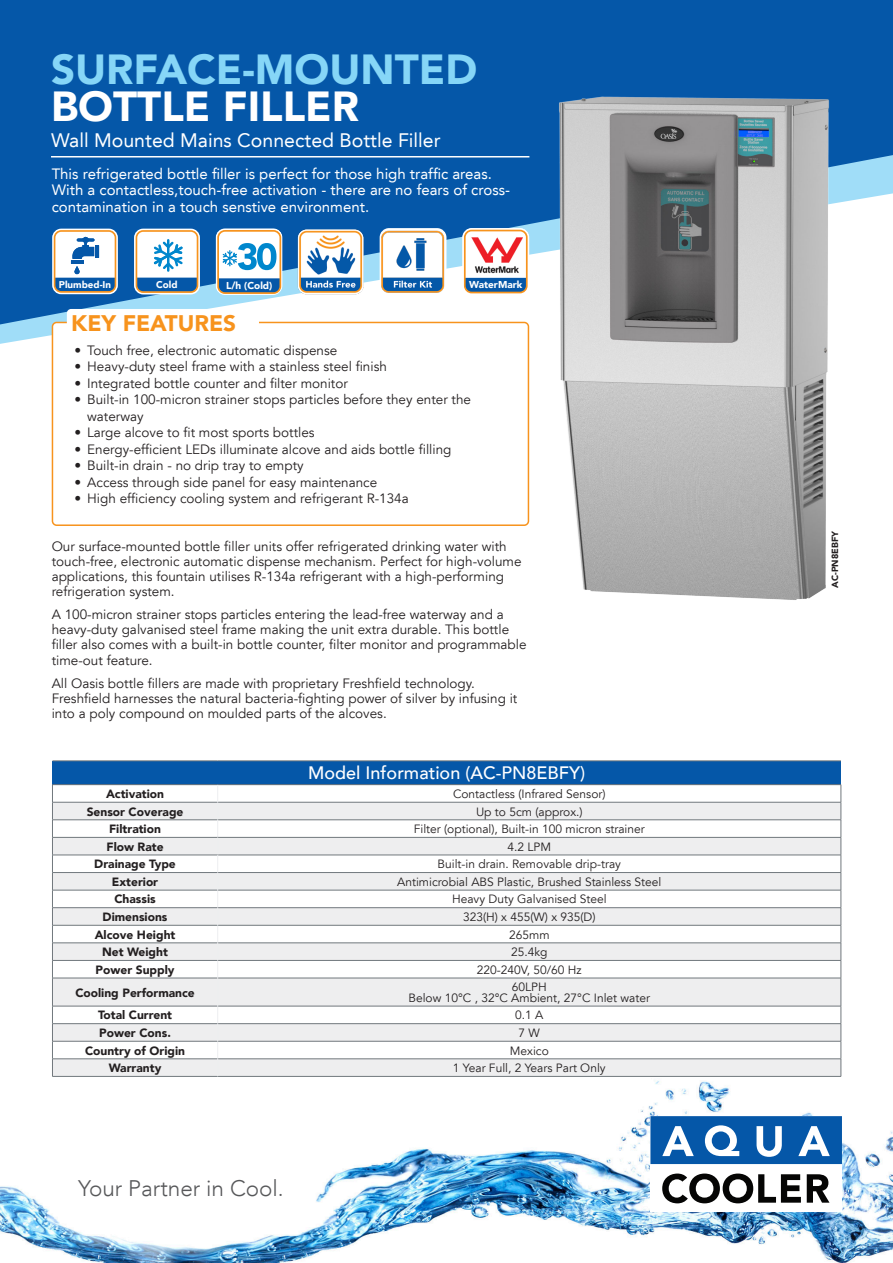
<style>
.page{position:relative;width:893px;height:1263px;background:#fff}
.page>*{position:absolute;margin:0;border:0;box-sizing:border-box;transform-origin:0 0}
.t1{font:900 42px "Avenir LT";color:#86d6f7}
.t2{font:900 42px "Avenir LT";color:#fff}
.t3{font:300 22.5px "Avenir LT";color:#57585a}
.t4{font:900 22.5px "Avenir LT";color:#f7931d}
.t5{font:19.5px "Avenir LT";color:#fff}
.t6{font:500 18px "Avenir LT";color:#fff}
.t7{font:15px/16.5px "Avenir LT";color:#fff}
.t8{font:13.5px/15px "Avenir LT";color:#231f20}
.t9{font:12px/10.5px "Avenir LT";color:#231f20;text-align:center}
.t10{font:900 12px "Avenir LT";color:#231f20}
.t11{font:900 10.05px "Avenir LT";color:#fff}
.t12{font:900 9.9px "Avenir LT";color:#fff}
.t13{font:900 9.75px "Avenir LT";color:#fff}
.t14{font:900 9px "Avenir LT";color:#231f20}
</style>
<div class="page">
<img style="left:0;top:1076px;width:893px;height:187px">
<div style="left:650px;top:1116px;width:192px;height:96px;background:#fff"></div>
<svg style="left:650px;top:1116px;width:192px;height:48px"></svg>
<svg style="left:662px;top:1173px;width:167px;height:30px"></svg>
<svg style="left:0;top:0;width:893px;height:324px;background:#206ab2"></svg>
<hr style="left:51px;top:156px;width:478px;height:1px;background:#fff">
<div style="left:52px;top:761px;width:789px;height:24px;background:#0557a8"></div>
<svg style="left:53px;top:803px;width:788px;height:273px;fill:#eeeeef"></svg>
<hr style="left:52px;top:760px;width:166px;height:1px;background:#71787d">
<hr style="left:218px;top:760px;width:623px;height:1px;background:#71787d">
<hr style="left:52px;top:784px;width:166px;height:1px;background:#71787d">
<hr style="left:218px;top:784px;width:623px;height:1px;background:#71787d">
<hr style="left:52px;top:802px;width:166px;height:1px;background:#71787d">
<hr style="left:218px;top:802px;width:623px;height:1px;background:#71787d">
<hr style="left:52px;top:819px;width:166px;height:1px;background:#71787d">
<hr style="left:218px;top:819px;width:623px;height:1px;background:#71787d">
<hr style="left:218px;top:837px;width:623px;height:1px;background:#71787d">
<hr style="left:52px;top:837px;width:166px;height:1px;background:#71787d">
<hr style="left:218px;top:855px;width:623px;height:1px;background:#71787d">
<hr style="left:218px;top:872px;width:623px;height:1px;background:#71787d">
<hr style="left:52px;top:855px;width:166px;height:1px;background:#71787d">
<hr style="left:52px;top:872px;width:166px;height:1px;background:#71787d">
<hr style="left:52px;top:890px;width:166px;height:1px;background:#71787d">
<hr style="left:218px;top:890px;width:623px;height:1px;background:#71787d">
<hr style="left:52px;top:907px;width:166px;height:1px;background:#71787d">
<hr style="left:218px;top:907px;width:623px;height:1px;background:#71787d">
<hr style="left:52px;top:925px;width:166px;height:1px;background:#71787d">
<hr style="left:218px;top:925px;width:623px;height:1px;background:#71787d">
<hr style="left:52px;top:942px;width:166px;height:1px;background:#71787d">
<hr style="left:218px;top:942px;width:623px;height:1px;background:#71787d">
<hr style="left:52px;top:960px;width:166px;height:1px;background:#71787d">
<hr style="left:218px;top:960px;width:623px;height:1px;background:#71787d">
<hr style="left:52px;top:978px;width:166px;height:1px;background:#71787d">
<hr style="left:218px;top:978px;width:623px;height:1px;background:#71787d">
<hr style="left:52px;top:1006px;width:166px;height:1px;background:#71787d">
<hr style="left:218px;top:1006px;width:623px;height:1px;background:#71787d">
<hr style="left:52px;top:1023px;width:166px;height:1px;background:#71787d">
<hr style="left:218px;top:1023px;width:623px;height:1px;background:#71787d">
<hr style="left:52px;top:1041px;width:166px;height:1px;background:#71787d">
<hr style="left:218px;top:1041px;width:623px;height:1px;background:#71787d">
<hr style="left:52px;top:1058px;width:166px;height:1px;background:#71787d">
<svg style="left:52px;top:785px;width:1px;height:291px"></svg>
<hr style="left:218px;top:1058px;width:623px;height:1px;background:#71787d">
<svg style="left:841px;top:785px;width:1px;height:291px"></svg>
<hr style="left:52px;top:1076px;width:166px;height:1px;background:#71787d">
<hr style="left:218px;top:1076px;width:623px;height:1px;background:#71787d">
<svg style="left:217px;top:785px;width:1px;height:291px"></svg>
<div style="left:47px;top:91px;width:822px;height:39px;background:#0557a8"></div>
<svg style="left:52px;top:228px;width:67px;height:67px"></svg>
<svg style="left:216px;top:228px;width:66px;height:67px"></svg>
<svg style="left:134px;top:228px;width:66px;height:67px"></svg>
<img style="left:297px;top:228px;width:67px;height:67px">
<img style="left:380px;top:228px;width:66px;height:67px">
<svg style="left:462px;top:228px;width:67px;height:67px"></svg>
<img style="left:469px;top:236px;width:53px;height:37px">
<div style="left:52px;top:322px;width:477px;height:204px;border:2px solid #f7931d;border-radius:4px"></div>
<div style="left:67px;top:309px;width:192px;height:26px;background:#fff;border-radius:4px"></div>
<img style="left:533px;top:96px;width:310px;height:504px">
<h1 class="t1" style="left:51px;top:51px;width:428px">SURFACE-MOUNTED</h1>
<h1 class="t2" style="left:51px;top:89px;width:309px">BOTTLE FILLER</h1>
<h3 class="t5" style="left:51px;top:132px;width:391px">Wall Mounted Mains Connected Bottle Filler</h3>
<p class="t7" style="left:52px;top:166px;width:460px">This refrigerated bottle filler is perfect for those high traffic areas.<br>With a contactless,touch-free activation - there are no fears of cross&shy;contamination in a touch senstive environment.</p>
<p class="t13" style="left:59px;top:279px;width:54px">Plumbed-In</p>
<p class="t13" style="left:156px;top:279px;width:23px">Cold</p>
<p class="t11" style="left:226px;top:281px;width:48px">L/h (Cold)</p>
<p class="t12" style="left:469px;top:279px;width:55px">WaterMark</p>
<h2 class="t4" style="left:71px;top:313px;width:167px">KEY FEATURES</h2>
<p class="t8" style="left:74px;top:343px;width:264px">• Touch free, electronic automatic dispense</p>
<p class="t8" style="left:74px;top:360px;width:314px">• Heavy-duty steel frame with a stainless steel finish</p>
<p class="t8" style="left:74px;top:376px;width:275px">• Integrated bottle counter and filter monitor</p>
<p class="t8" style="left:87px;top:392px;width:385px;line-height:16.5px;text-indent:-13px">• Built-in 100-micron strainer stops particles before they enter the waterway</p>
<p class="t8" style="left:74px;top:426px;width:242px">• Large alcove to fit most sports bottles</p>
<p class="t8" style="left:74px;top:442px;width:378px">• Energy-efficient LEDs illuminate alcove and aids bottle filling</p>
<p class="t8" style="left:74px;top:459px;width:231px">• Built-in drain - no drip tray to empty</p>
<p class="t8" style="left:74px;top:475px;width:304px">• Access through side panel for easy maintenance</p>
<p class="t8" style="left:74px;top:492px;width:336px">• High efficiency cooling system and refrigerant R-134a</p>
<p class="t8" style="left:52px;top:539px;width:471px">Our surface-mounted bottle filler units offer refrigerated drinking water with touch-free, electronic automatic dispense mechanism. Perfect for high-volume applications, this fountain utilises R-134a refrigerant with a high-performing refrigeration system.</p>
<p class="t8" style="left:52px;top:608px;width:476px">A 100-micron strainer stops particles entering the lead-free waterway and a heavy-duty galvanised steel frame making the unit extra durable. This bottle filler also comes with a built-in bottle counter, filter monitor and programmable time-out feature.</p>
<p class="t8" style="left:52px;top:676px;width:467px">All Oasis bottle fillers are made with proprietary Freshfield technology.<br>Freshfield harnesses the natural bacteria-fighting power of silver by infusing it into a poly compound on moulded parts of the alcoves.</p>
<h3 class="t6" style="left:308px;top:765px;width:278px">Model Information (AC-PN8EBFY)</h3>
<p class="t10" style="left:106px;top:789px;width:60px">Activation</p>
<p class="t9" style="left:453px;top:789px;width:154px">Contactless (Infrared Sensor)</p>
<p class="t10" style="left:87px;top:806px;width:98px">Sensor Coverage</p>
<p class="t9" style="left:476px;top:806px;width:108px">Up to 5cm (approx.)</p>
<p class="t10" style="left:109px;top:824px;width:53px">Filtration</p>
<p class="t9" style="left:414px;top:824px;width:233px">Filter (optional), Built-in 100 micron strainer</p>
<p class="t10" style="left:107px;top:841px;width:59px">Flow Rate</p>
<p class="t9" style="left:507px;top:842px;width:45px">4.2 LPM</p>
<p class="t10" style="left:94px;top:859px;width:83px">Drainage Type</p>
<p class="t9" style="left:438px;top:859px;width:185px">Built-in drain. Removable drip-tray</p>
<p class="t10" style="left:112px;top:877px;width:48px">Exterior</p>
<p class="t9" style="left:397px;top:877px;width:266px">Antimicrobial ABS Plastic, Brushed Stainless Steel</p>
<p class="t10" style="left:114px;top:894px;width:43px">Chassis</p>
<p class="t9" style="left:452px;top:894px;width:156px">Heavy Duty Galvanised Steel</p>
<p class="t10" style="left:103px;top:912px;width:66px">Dimensions</p>
<p class="t9" style="left:463px;top:912px;width:134px">323(H) x 455(W) x 935(D)</p>
<p class="t10" style="left:95px;top:929px;width:82px">Alcove Height</p>
<p class="t9" style="left:509px;top:929px;width:42px">265mm</p>
<p class="t10" style="left:102px;top:947px;width:67px">Net Weight</p>
<p class="t9" style="left:511px;top:947px;width:38px">25.4kg</p>
<p class="t10" style="left:96px;top:964px;width:80px">Power Supply</p>
<p class="t9" style="left:477px;top:965px;width:106px">220-240V, 50/60 Hz</p>
<p class="t10" style="left:75px;top:987px;width:121px">Cooling Performance</p>
<p class="t9" style="left:408px;top:982px;width:243px">60LPH<br>Below 10°C , 32°C Ambient, 27°C Inlet water</p>
<p class="t10" style="left:98px;top:1010px;width:76px">Total Current</p>
<p class="t9" style="left:515px;top:1010px;width:30px">0.1 A</p>
<p class="t10" style="left:99px;top:1028px;width:73px">Power Cons.</p>
<p class="t9" style="left:519px;top:1028px;width:23px">7 W</p>
<p class="t10" style="left:85px;top:1045px;width:102px">Country of Origin</p>
<p class="t9" style="left:510px;top:1045px;width:40px">Mexico</p>
<p class="t10" style="left:109px;top:1063px;width:54px">Warranty</p>
<p class="t9" style="left:453px;top:1063px;width:154px">1 Year Full, 2 Years Part Only</p>
<h2 class="t3" style="left:78px;top:1174px;width:207px">Your Partner in Cool.</h2>
<p class="t14" style="left:831px;top:588px;width:58px;rotate:-90deg">AC-PN8EBFY</p>
</div>
